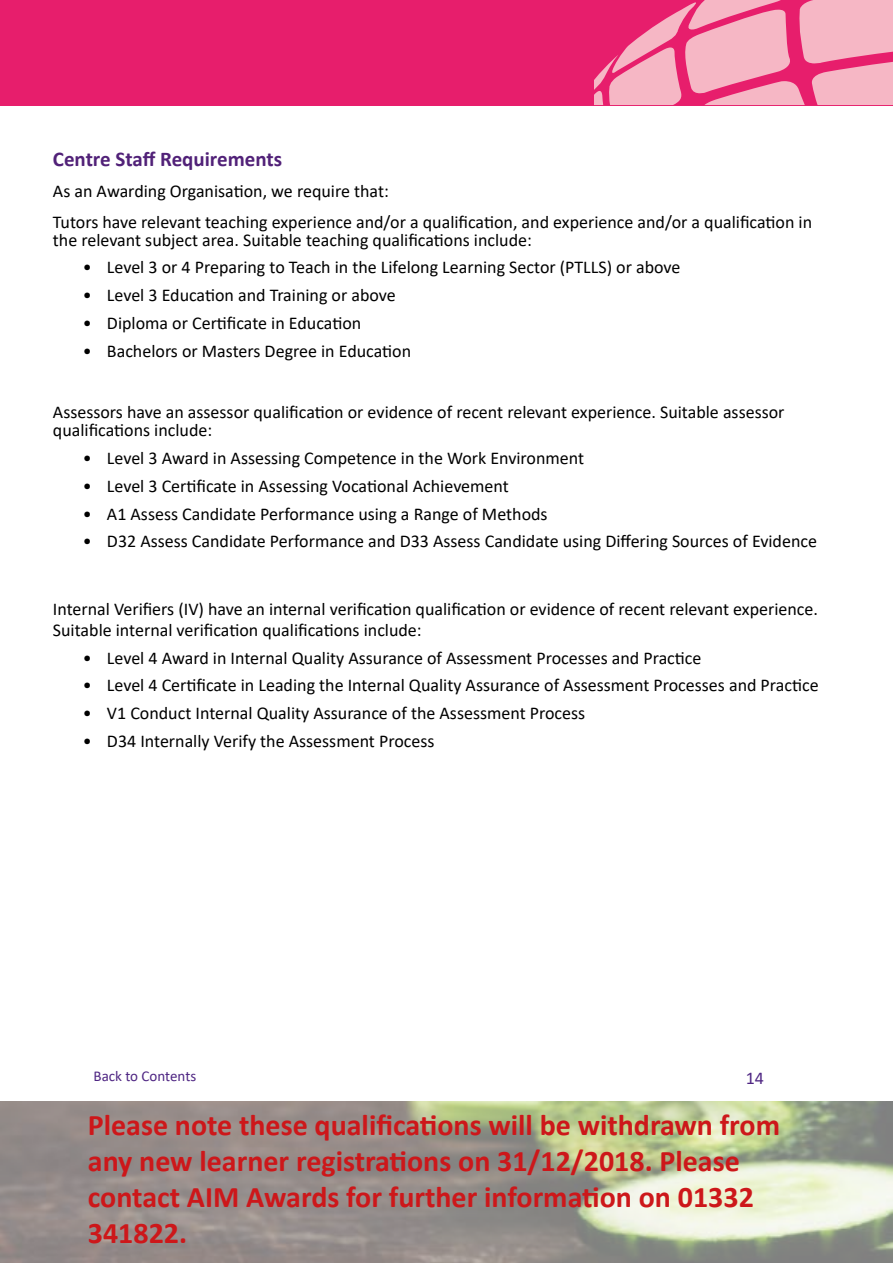
<style>
.page{position:relative;width:893px;height:1263px;background:#fff}
.page>*{position:absolute;margin:0;border:0;box-sizing:border-box;transform-origin:0 0}
.t1{font:700 30px/36px "Calibri";color:#cd171a}
.t2{font:700 21px "Calibri";color:#512178}
.t3{font:18px/30.8px "Calibri";color:#000}
.t4{font:18px "Calibri";color:#4f2683}
.t5{font:15px "Calibri";color:#4f2683}
</style>
<div class="page">
<div style="left:0;top:0;width:893px;height:105px;background:#e71e6c"></div>
<svg style="left:594px;top:0;width:299px;height:105px"></svg>
<p class="t2" style="left:53px;top:144px;width:231px">Centre Staff Requirements</p>
<p class="t3" style="left:53px;top:175px;width:761px">As an Awarding Organisation, we require that:<br>Tutors have relevant teaching experience and/or a qualification, and experience and/or a qualification in</p>
<p class="t3" style="left:53px;top:224px;width:480px">the relevant subject area. Suitable teaching qualifications include:</p>
<p class="t3" style="left:83px;top:252px;width:599px">• Level 3 or 4 Preparing to Teach in the Lifelong Learning Sector (PTLLS) or above</p>
<p class="t3" style="left:83px;top:279px;width:315px">• Level 3 Education and Training or above</p>
<p class="t3" style="left:83px;top:307px;width:280px">• Diploma or Certificate in Education</p>
<p class="t3" style="left:83px;top:335px;width:330px">• Bachelors or Masters Degree in Education</p>
<p class="t3" style="left:53px;top:403px;width:733px;line-height:18px">Assessors have an assessor qualification or evidence of recent relevant experience. Suitable assessor qualifications include:</p>
<p class="t3" style="left:83px;top:442px;width:503px">• Level 3 Award in Assessing Competence in the Work Environment</p>
<p class="t3" style="left:83px;top:470px;width:428px">• Level 3 Certificate in Assessing Vocational Achievement</p>
<p class="t3" style="left:83px;top:498px;width:466px">• A1 Assess Candidate Performance using a Range of Methods</p>
<p class="t3" style="left:83px;top:525px;width:736px">• D32 Assess Candidate Performance and D33 Assess Candidate using Differing Sources of Evidence</p>
<p class="t3" style="left:53px;top:598px;width:767px;line-height:21px">Internal Verifiers (IV) have an internal verification qualification or evidence of recent relevant experience.<br>Suitable internal verification qualifications include:</p>
<p class="t3" style="left:83px;top:642px;width:620px">• Level 4 Award in Internal Quality Assurance of Assessment Processes and Practice</p>
<p class="t3" style="left:83px;top:669px;width:737px">• Level 4 Certificate in Leading the Internal Quality Assurance of Assessment Processes and Practice</p>
<p class="t3" style="left:83px;top:697px;width:504px">• V1 Conduct Internal Quality Assurance of the Assessment Process</p>
<p class="t3" style="left:83px;top:725px;width:353px">• D34 Internally Verify the Assessment Process</p>
<p class="t5" style="left:94px;top:1066px;width:104px">Back to Contents</p>
<p class="t4" style="left:746px;top:1065px;width:20px">14</p>
<h1 class="t1" style="left:88px;top:1106px;width:694px">Please note these qualifications will be withdrawn from any new learner registrations on 31/12/2018. Please contact AIM Awards for further information on 01332<br>341822.</h1>
</div>
